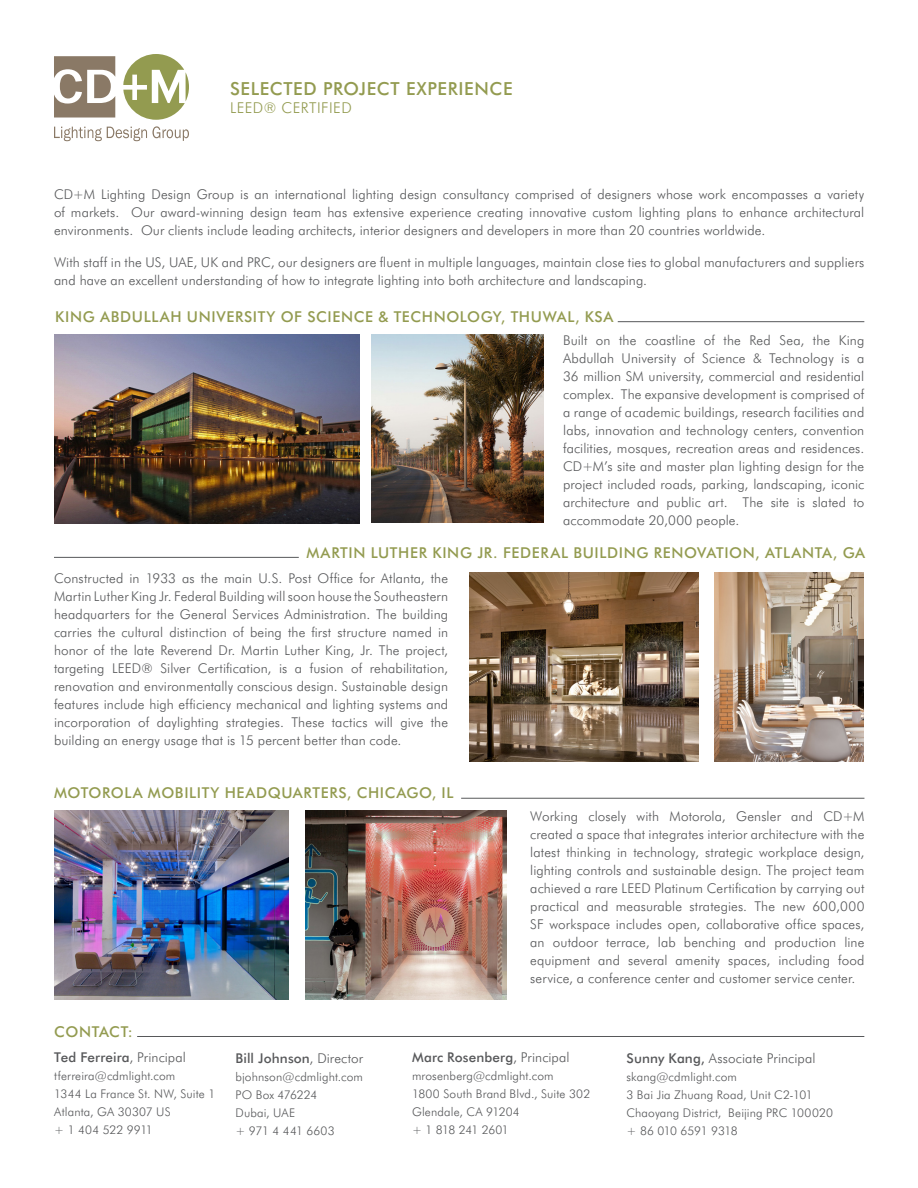
<style>
.page{position:relative;width:918px;height:1188px;background:#fff}
.page>*{position:absolute;margin:0;border:0;box-sizing:border-box;transform-origin:0 0}
.t1{font:500 18px "Futura BT";letter-spacing:.03em;color:#939b50}
.t2{font:500 15px "Futura BT";letter-spacing:.04em;color:#939b50}
.t3{font:300 15px "Futura BT";letter-spacing:.025em;color:#939b50}
.Body{font:300 13.5px/18px "Futura BT";letter-spacing:.01em;color:#57585a;text-align:justify}
.t4{font:500 13.5px "Futura BT";letter-spacing:.01em;color:#57585a}
.t5{font:300 12px/18px "Futura BT";letter-spacing:.01em;color:#57585a}
.s1{font-weight:300}
.s2{font-weight:500}
</style>
<div class="page">
<svg style="left:54px;top:56px;width:61px;height:62px"></svg>
<svg style="left:123px;top:54px;width:66px;height:66px"></svg>
<svg style="left:54px;top:126px;width:135px;height:15px"></svg>
<hr style="left:137px;top:1036px;width:727px;height:1px;background:#57585a">
<hr style="left:618px;top:321px;width:246px;height:1px;background:#57585a">
<hr style="left:54px;top:557px;width:245px;height:1px;background:#57585a">
<img style="left:715px;top:573px;width:149px;height:189px">
<img style="left:470px;top:573px;width:229px;height:189px">
<img style="left:54px;top:811px;width:234px;height:188px">
<img style="left:306px;top:811px;width:201px;height:189px">
<hr style="left:461px;top:798px;width:403px;height:1px;background:#57585a">
<img style="left:372px;top:335px;width:172px;height:188px">
<img style="left:54px;top:335px;width:306px;height:189px">
<h1 class="t1" style="left:230px;top:77px;width:284px">SELECTED PROJECT EXPERIENCE</h1>
<p class="t3" style="left:230px;top:99px;width:123px">LEED® CERTIFIED</p>
<p class="Body" style="left:54px;top:185px;width:812px">CD+M Lighting Design Group is an international lighting design consultancy comprised of designers whose work encompasses a variety of markets. Our award-winning design team has extensive experience creating innovative custom lighting plans to enhance architectural environments. Our clients include leading architects, interior designers and developers in more than 20 countries worldwide.</p>
<p class="Body" style="left:54px;top:253px;width:812px">With staff in the US, UAE, UK and PRC, our designers are fluent in multiple languages, maintain close ties to global manufacturers and suppliers and have an excellent understanding of how to integrate lighting into both architecture and landscaping.</p>
<p class="t2" style="left:55px;top:308px;width:560px">KING ABDULLAH UNIVERSITY OF SCIENCE &amp; TECHNOLOGY, THUWAL, KSA</p>
<p class="Body" style="left:563px;top:331px;width:303px">Built on the coastline of the Red Sea, the King Abdullah University of Science &amp; Technology is a 36 million SM university, commercial and residential complex. The expansive development is comprised of a range of academic buildings, research facilities and labs, innovation and technology centers, convention facilities, mosques, recreation areas and residences.<br>CD+M’s site and master plan lighting design for the project included roads, parking, landscaping, iconic architecture and public art. The site is slated to accommodate 20,000 people.</p>
<p class="t2" style="left:306px;top:543px;width:560px">MARTIN LUTHER KING JR. FEDERAL BUILDING RENOVATION, ATLANTA, GA</p>
<p class="Body" style="left:54px;top:569px;width:396px">Constructed in 1933 as the main U.S. Post Office for Atlanta, the Martin Luther King Jr. Federal Building will soon house the Southeastern headquarters for the General Services Administration. The building carries the cultural distinction of being the first structure named in honor of the late Reverend Dr. Martin Luther King, Jr. The project, targeting LEED® Silver Certification, is a fusion of rehabilitation, renovation and environmentally conscious design. Sustainable design features include high efficiency mechanical and lighting systems and incorporation of daylighting strategies. These tactics will give the building an energy usage that is 15 percent better than code.</p>
<p class="t2" style="left:54px;top:783px;width:401px">MOTOROLA MOBILITY HEADQUARTERS, CHICAGO, IL</p>
<p class="t2" style="left:54px;top:1022px;width:80px">CONTACT:</p>
<p class="Body" style="left:530px;top:807px;width:336px">Working closely with Motorola, Gensler and CD+M created a space that integrates interior architecture with the latest thinking in technology, strategic workplace design, lighting controls and sustainable design. The project team achieved a rare LEED Platinum Certification by carrying out practical and measurable strategies. The new 600,000<br>SF workspace includes open, collaborative office spaces, an outdoor terrace, lab benching and production line equipment and several amenity spaces, including food service, a conference center and customer service center.</p>
<p class="t4" style="left:54px;top:1049px;width:133px">Ted Ferreira<span class="s1">, Principal</span></p>
<p class="t5" style="left:54px;top:1067px;width:162px">tferreira@cdmlight.com<br>1344 La France St. NW, Suite 1<br>Atlanta, GA 30307 US<br>+ 1 404 522 9911</p>
<p class="t4" style="left:236px;top:1050px;width:129px">Bill Johnson<span class="s1">, Director</span></p>
<p class="t5" style="left:236px;top:1068px;width:129px">bjohnson@cdmlight.com<br>PO Box 476224<br>Dubai, UAE<br>+ 971 4 441 6603</p>
<p class="t4" style="left:412px;top:1049px;width:159px">Marc Rosenberg<span class="s1">, Principal</span></p>
<p class="t5" style="left:412px;top:1067px;width:180px">mrosenberg@cdmlight.com<br>1800 South Brand Blvd., Suite 302<br>Glendale, CA 91204<br>+ 1 818 241 2601</p>
<p class="Body" style="left:627px;top:1049px;width:190px"><span class="s2">Sunny Kang,</span> Associate Principal</p>
<p class="t5" style="left:627px;top:1068px;width:208px">skang@cdmlight.com<br>3 Bai Jia Zhuang Road, Unit C2-101<br>Chaoyang District, Beijing PRC 100020 + 86 010 6591 9318</p>
</div>
